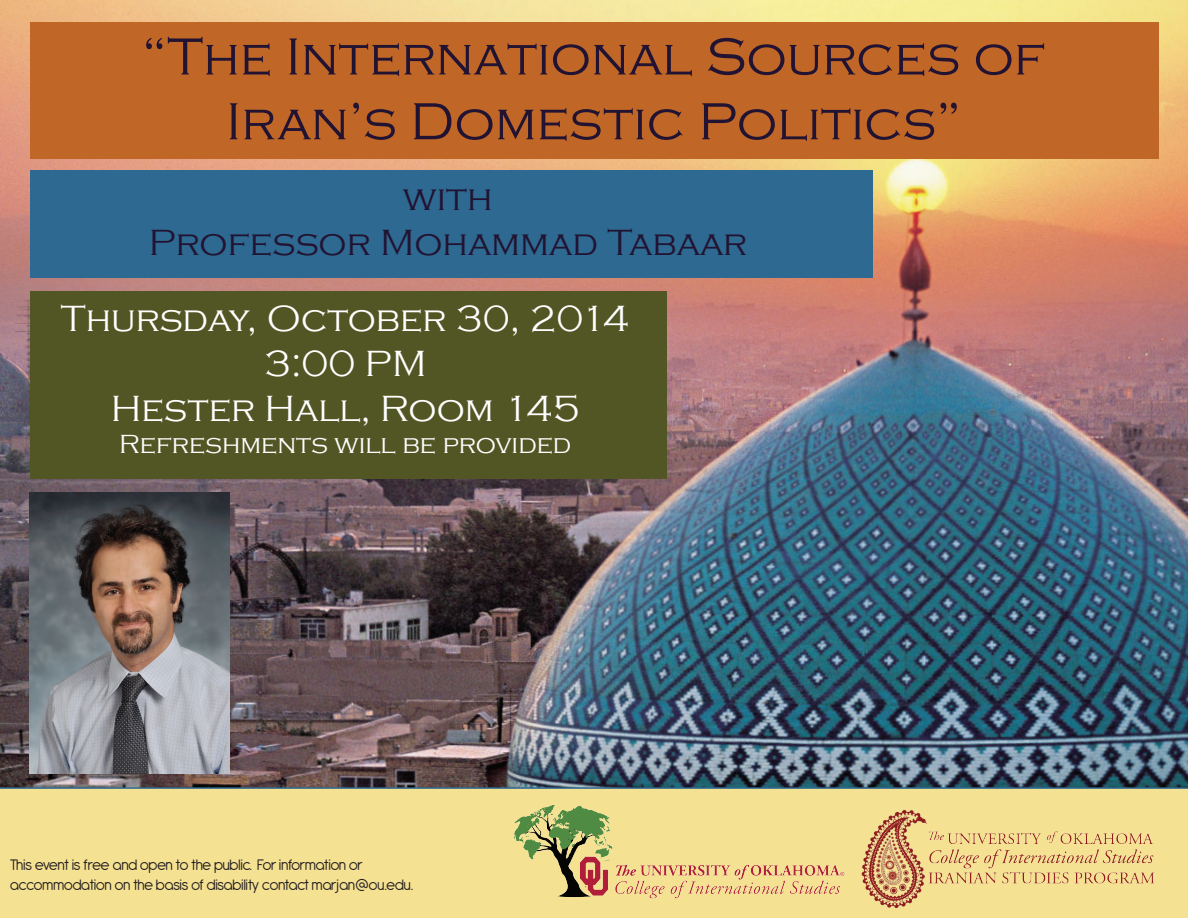
<style>
.page{position:relative;width:1188px;height:918px;background:#fff}
.page>*{position:absolute;margin:0;border:0;box-sizing:border-box;transform-origin:0 0}
.t1{font:300 54px/64.8px "Copperplate Gothic";color:#221332;text-align:center}
.t2{font:300 37.5px/45px "Copperplate Gothic";color:#fff;text-align:center}
.t3{font:300 37.5px/45px "Copperplate Gothic";color:#221332;text-align:center}
.t4{font:300 27px "Copperplate Gothic";color:#fff}
.t5{font:16.5px/19.8px "Antipasto";letter-spacing:-.04em;color:#231f20}
</style>
<div class="page">
<img style="left:0;top:0;width:1188px;height:787px">
<div style="left:31px;top:23px;width:1128px;height:136px;background:#c06727"></div>
<div style="left:31px;top:170px;width:842px;height:108px;background:#2d6990"></div>
<div style="left:30px;top:291px;width:637px;height:188px;background:#525624"></div>
<img style="left:30px;top:493px;width:200px;height:280px">
<div style="left:0;top:787px;width:1188px;height:131px;background:#f5e192"></div>
<img style="left:861px;top:805px;width:295px;height:109px">
<img style="left:514px;top:805px;width:330px;height:94px">
<h1 class="t1" style="left:142px;top:25px;width:906px">“The International Sources of<br>Iran’s Domestic Politics”</h1>
<h2 class="t3" style="left:149px;top:175px;width:600px">with<br>Professor Mohammad Tabaar</h2>
<h2 class="t2" style="left:61px;top:297px;width:570px">Thursday, October 30, 2014<br>3:00 PM<br>Hester Hall, Room 145</h2>
<h3 class="t4" style="left:119px;top:430px;width:454px">Refreshments will be provided</h3>
<p class="t5" style="left:10px;top:855px;width:405px">This event is free and open to the public. For information or accommodation on the basis of disability contact marjan@ou.edu.</p>
</div>
